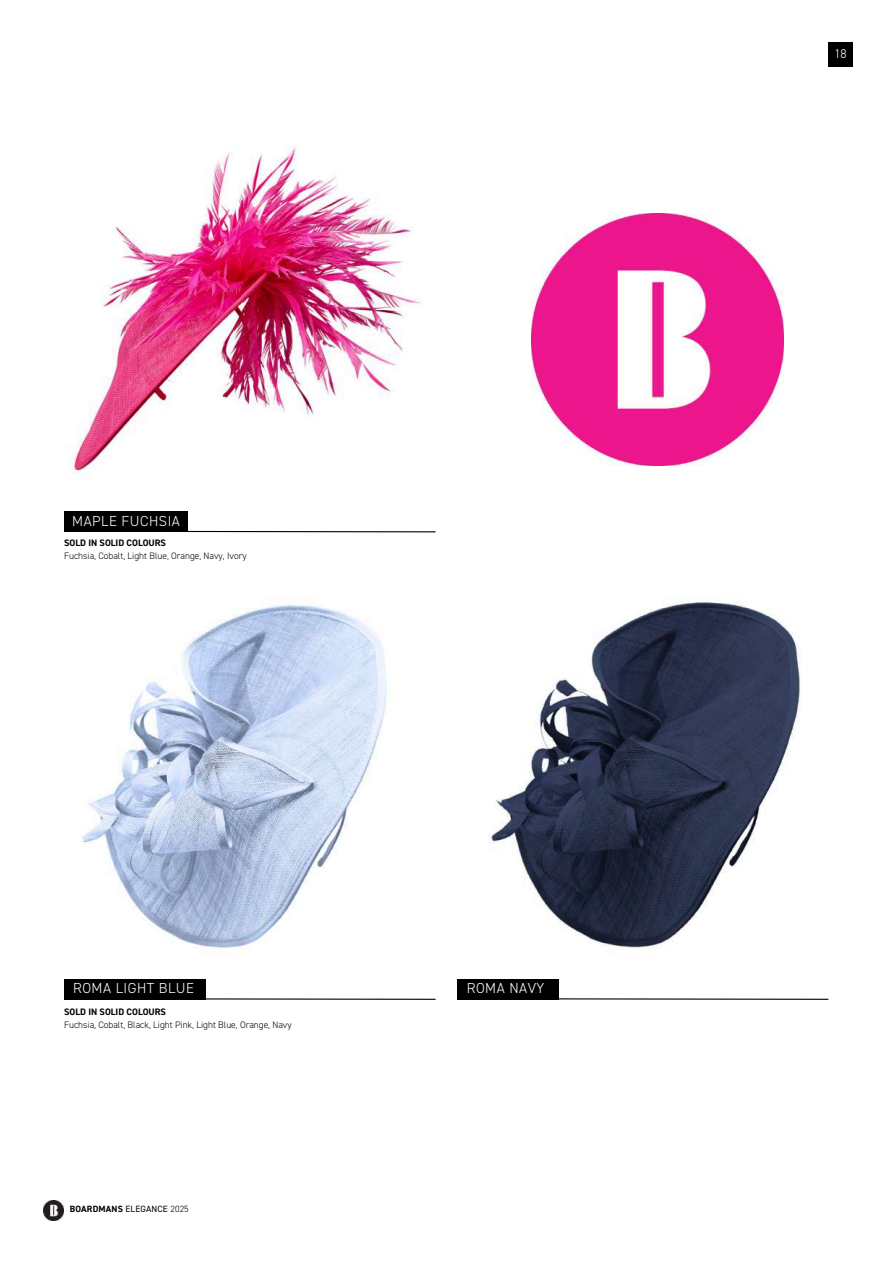
<style>
.page{position:relative;width:894px;height:1264px;background:#fff}
.page>*{position:absolute;margin:0;border:0;box-sizing:border-box;transform-origin:0 0}
.t1{font:300 14.55px "DIN2014";letter-spacing:.035em;color:#fff}
.t2{font:300 12.6px "DIN2014";color:#fff}
.t3{font:300 9.45px "DIN2014";color:#000}
.t4{font:700 9.45px "DIN2014";color:#000}
.t5{font:700 9.15px "DIN2014";letter-spacing:.02em;color:#000}
.s1{font-weight:400}
.s2{font-weight:300}
</style>
<div class="page">
<img style="left:43px;top:1200px;width:21px;height:20px">
<div style="left:64px;top:978px;width:142px;height:21px;background:#000"></div>
<svg style="left:64px;top:998px;width:372px;height:2px"></svg>
<div style="left:64px;top:511px;width:124px;height:21px;background:#000"></div>
<svg style="left:188px;top:530px;width:248px;height:3px"></svg>
<div style="left:457px;top:978px;width:101px;height:21px;background:#000"></div>
<svg style="left:457px;top:997px;width:372px;height:3px"></svg>
<img style="left:71px;top:146px;width:350px;height:329px">
<img style="left:489px;top:602px;width:311px;height:346px">
<img style="left:82px;top:603px;width:305px;height:346px">
<div style="left:828px;top:42px;width:24px;height:24px;background:#000"></div>
<img style="left:531px;top:213px;width:252px;height:252px">
<h1 class="t1" style="left:72px;top:512px;width:109px">MAPLE FUCHSIA</h1>
<p class="t4" style="left:64px;top:537px;width:103px">SOLD IN SOLID COLOURS</p>
<p class="t3" style="left:64px;top:549px;width:184px">Fuchsia, Cobalt, Light Blue, Orange, Navy, Ivory</p>
<h1 class="t1" style="left:73px;top:979px;width:122px">ROMA LIGHT BLUE</h1>
<p class="t4" style="left:64px;top:1005px;width:103px">SOLD IN SOLID COLOURS</p>
<p class="t3" style="left:64px;top:1018px;width:229px">Fuchsia, Cobalt, Black, Light Pink, Light Blue, Orange, Navy</p>
<p class="t5" style="left:70px;top:1203px;width:120px">BOARDMANS <span class="s1">ELEGANCE</span> <span class="s2">2025</span></p>
<h1 class="t1" style="left:466px;top:979px;width:79px">ROMA NAVY</h1>
<h2 class="t2" style="left:834px;top:46px;width:14px">18</h2>
</div>
